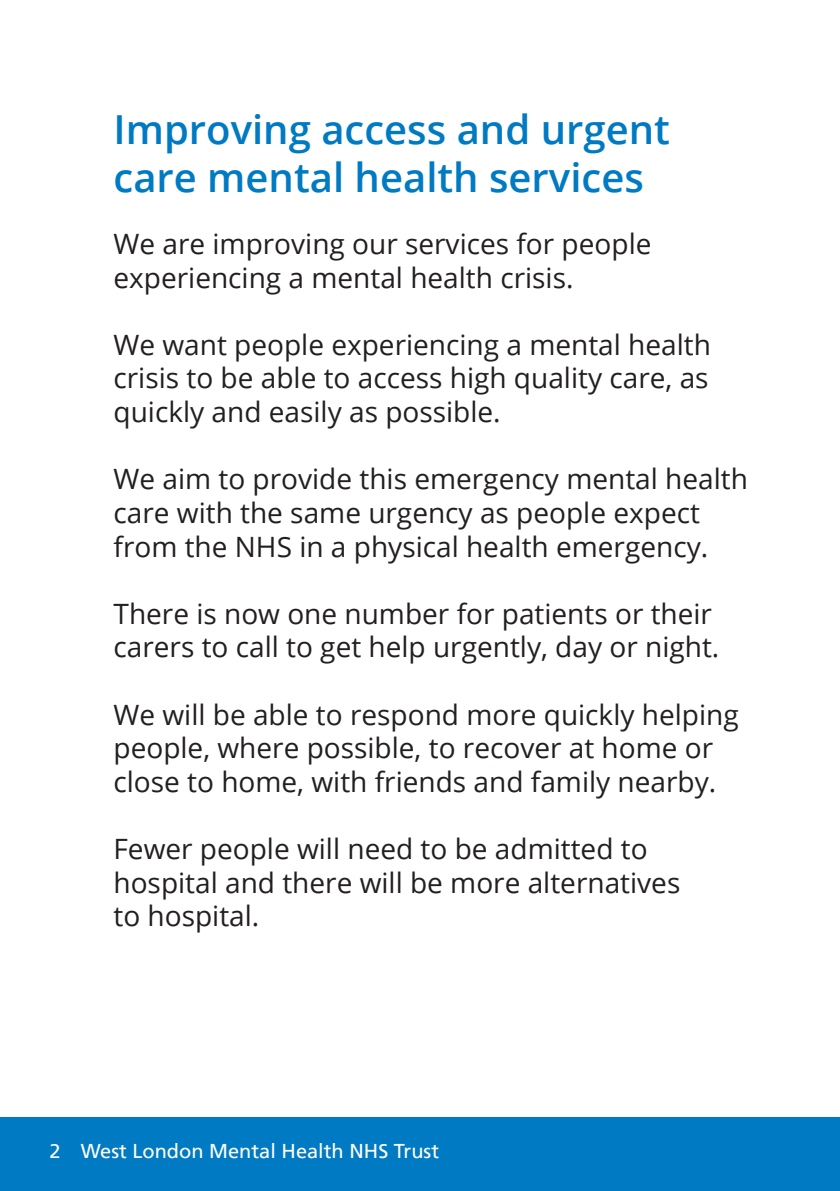
<style>
.page{position:relative;width:840px;height:1191px;background:#fff}
.page>*{position:absolute;margin:0;border:0;box-sizing:border-box;transform-origin:0 0}
.Heading__NHS{font:600 40px/48px "Open Sans";color:#007ac2}
.Body_14pt{font:28px/33.6px "Open Sans";color:#231f20}
.Footer_text{font:20px "Frutiger";color:#fff}
</style>
<div class="page">
<div style="left:0;top:1117px;width:839px;height:74px;background:#007ac2"></div>
<p class="Heading__NHS" style="left:113px;top:105px;width:557px">Improving access and urgent care mental health services</p>
<p class="Body_14pt" style="left:113px;top:226px;width:539px">We are improving our services for people experiencing a mental health crisis.</p>
<p class="Body_14pt" style="left:113px;top:327px;width:598px;text-align:justify">We want people experiencing a mental health crisis to be able to access high quality care, as quickly and easily as possible.</p>
<p class="Body_14pt" style="left:113px;top:461px;width:635px">We aim to provide this emergency mental health care with the same urgency as people expect from the NHS in a physical health emergency.</p>
<p class="Body_14pt" style="left:113px;top:596px;width:607px">There is now one number for patients or their carers to call to get help urgently, day or night.</p>
<p class="Body_14pt" style="left:113px;top:697px;width:626px">We will be able to respond more quickly helping people, where possible, to recover at home or close to home, with friends and family nearby.</p>
<p class="Body_14pt" style="left:113px;top:831px;width:535px">Fewer people will need to be admitted to</p>
<p class="Body_14pt" style="left:113px;top:865px;width:568px">hospital and there will be more alternatives</p>
<p class="Body_14pt" style="left:113px;top:898px;width:147px">to hospital.</p>
<p class="Footer_text" style="left:50px;top:1139px;width:391px">2 West London Mental Health NHS Trust</p>
</div>
